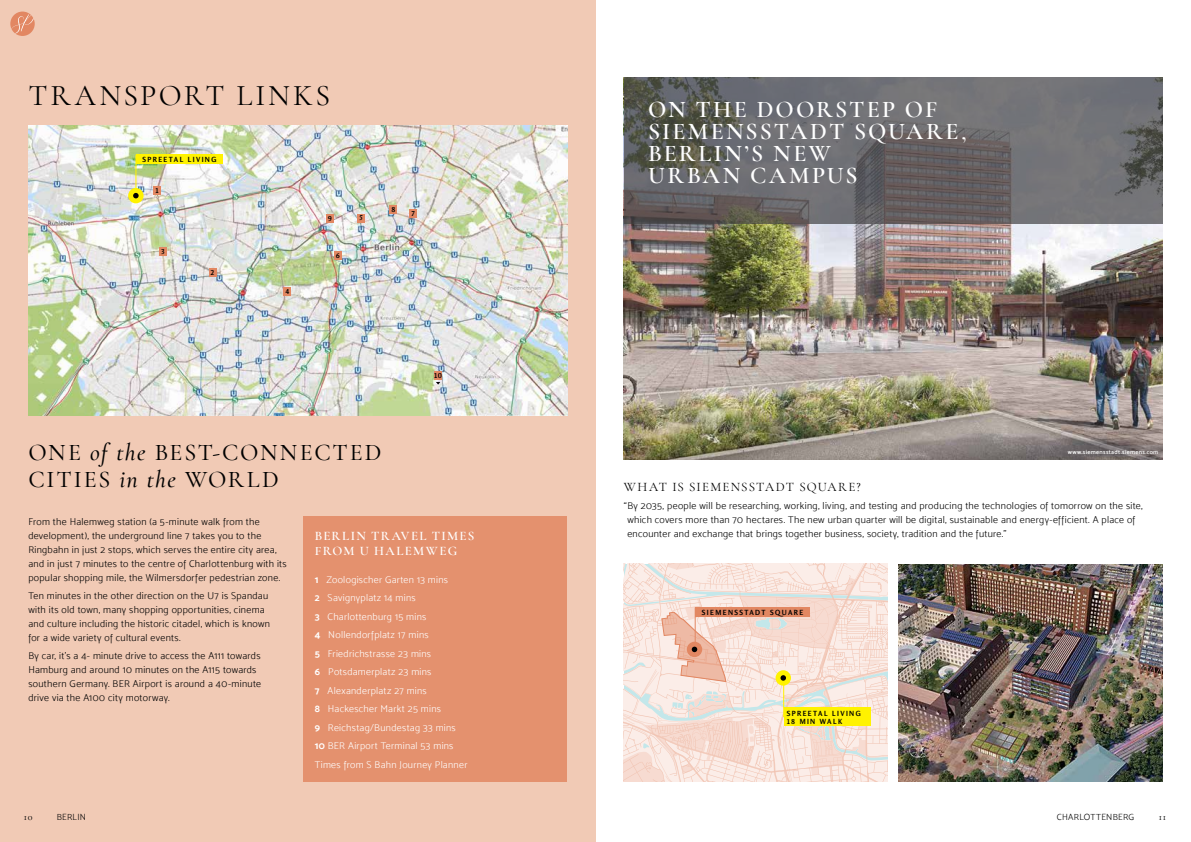
<style>
.page{position:relative;width:1191px;height:842px;background:#fff}
.page>*{position:absolute;margin:0;border:0;box-sizing:border-box;transform-origin:0 0}
.t1{font:30px "Cormorant Garamond";letter-spacing:.09em;color:#000}
.t2{font:600 24px/22px "Cormorant Garamond";letter-spacing:.09em;color:#fff}
.t3{font:500 24px/27px "Cormorant Garamond";letter-spacing:.075em;color:#000}
.t4{font:600 13px/15px "Cormorant Garamond";letter-spacing:.1em;color:#fff}
.t5{font:13px "Cormorant Garamond";letter-spacing:.085em;color:#000}
.t6{font:10px/14px "Mosk Light 300";letter-spacing:.03em;color:#000}
.t7{font:10px/18.5px "Mosk Light 300";letter-spacing:.03em;color:#fff}
.t8{font:10px "Cormorant Garamond";color:#000}
.t9{font:9px "Mosk Light 300";letter-spacing:.035em;color:#000}
.t10{font:700 7px/8px "Rosario";letter-spacing:.2em;color:#000}
.t11{font:6px "Mosk Semi Bold 600";letter-spacing:.05em;color:#fff}
.s1{font-style:italic}
.s2{font-family:"Mosk Bold 700"}
.s3{font-family:"Mosk Medium 500"}
</style>
<div class="page">
<div style="left:0;top:0;width:595px;height:842px;background:#f1cab5"></div>
<img style="left:28px;top:125px;width:539px;height:290px">
<img style="left:624px;top:224px;width:538px;height:235px">
<img style="left:899px;top:564px;width:263px;height:217px">
<svg style="left:624px;top:564px;width:263px;height:217px;background:#f4dfcf"></svg>
<svg style="left:624px;top:77px;width:538px;height:147px;background:#69686a"></svg>
<div style="left:10px;top:12px;width:25px;height:24px;background:#e28762;border-radius:50%"></div>
<svg style="left:11px;top:14px;width:23px;height:20px"></svg>
<div style="left:128px;top:188px;width:16px;height:15px;background:#fff200;border-radius:50%"></div>
<div style="left:303px;top:516px;width:264px;height:265px;background:#e4916e"></div>
<div style="left:136px;top:155px;width:87px;height:9px;background:#fff200"></div>
<hr style="left:135px;top:155px;width:1px;height:39px;background:#fff200">
<svg style="left:133px;top:193px;width:6px;height:5px"></svg>
<div style="left:153px;top:186px;width:8px;height:9px;background:#e28762"></div>
<div style="left:209px;top:268px;width:7px;height:9px;background:#e28762"></div>
<div style="left:283px;top:287px;width:8px;height:9px;background:#e28762"></div>
<div style="left:334px;top:251px;width:8px;height:9px;background:#e28762"></div>
<div style="left:434px;top:371px;width:8px;height:9px;background:#e28762"></div>
<div style="left:357px;top:214px;width:8px;height:8px;background:#e28762"></div>
<div style="left:326px;top:214px;width:8px;height:9px;background:#e28762"></div>
<div style="left:389px;top:205px;width:8px;height:9px;background:#e28762"></div>
<div style="left:409px;top:209px;width:8px;height:9px;background:#e28762"></div>
<div style="left:159px;top:247px;width:8px;height:9px;background:#e28762"></div>
<svg style="left:436px;top:382px;width:4px;height:3px"></svg>
<h1 class="t1" style="left:28px;top:77px;width:303px">TRANSPORT LINKS</h1>
<p class="t10" style="left:142px;top:155px;width:75px">SPREETAL LIVING</p>
<p class="t10" style="left:155px;top:186px;width:5px">1</p>
<p class="t10" style="left:161px;top:247px;width:5px">3</p>
<p class="t10" style="left:211px;top:268px;width:5px">2</p>
<p class="t10" style="left:285px;top:287px;width:5px">4</p>
<p class="t10" style="left:328px;top:214px;width:6px">9</p>
<p class="t10" style="left:359px;top:213px;width:5px">5</p>
<p class="t10" style="left:336px;top:251px;width:6px">6</p>
<p class="t10" style="left:391px;top:205px;width:5px">8</p>
<p class="t10" style="left:411px;top:209px;width:5px">7</p>
<h2 class="t3" style="left:28px;top:439px;width:354px">ONE <span class="s1">of the</span> BEST-CONNECTED<br>CITIES <span class="s1">in the</span> WORLD</h2>
<p class="t10" style="left:434px;top:371px;width:9px">10</p>
<p class="t6" style="left:28px;top:514px;width:260px">From the Halemweg station (a 5-minute walk from the development), the underground line 7 takes you to the Ringbahn in just 2 stops, which serves the entire city area, and in just 7 minutes to the centre of Charlottenburg with its popular shopping mile, the Wilmersdorfer pedestrian zone.</p>
<p class="t6" style="left:28px;top:589px;width:243px">Ten minutes in the other direction on the U7 is Spandau with its old town, many shopping opportunities, cinema and culture including the historic citadel, which is known for a wide variety of cultural events.</p>
<p class="t6" style="left:28px;top:649px;width:234px">By car, it’s a 4- minute drive to access the A111 towards Hamburg and around 10 minutes on the A115 towards southern Germany. BER Airport is around a 40-minute drive via the A100 city motorway.</p>
<p class="t8" style="left:24px;top:811px;width:10px">10</p>
<p class="t9" style="left:57px;top:812px;width:31px">BERLIN</p>
<h3 class="t4" style="left:315px;top:528px;width:161px">BERLIN TRAVEL TIMES<br>FROM U HALEMWEG</h3>
<p class="t7" style="left:315px;top:570px;width:154px"><span class="s2">1</span> Zoologischer Garten 13 mins<br><span class="s2">2</span> Savignyplatz 14 mins<br><span class="s2">3</span> Charlottenburg 15 mins<br><span class="s2">4</span> Nollendorfplatz 17 mins<br><span class="s2">5</span> Friedrichstrasse 23 mins<br><span class="s2">6</span> Potsdamerplatz 23 mins<br><span class="s2">7</span> Alexanderplatz 27 mins<br><span class="s2">8</span> Hackescher Markt 25 mins<br><span class="s2">9</span> Reichstag/Bundestag 33 mins<br><span class="s2">10</span> BER Airport Terminal 53 mins<br>Times from S Bahn Journey Planner</p>
<h2 class="t2" style="left:648px;top:98px;width:320px">ON THE DOORSTEP OF<br>SIEMENSSTADT SQUARE,<br>BERLIN’S NEW<br>URBAN CAMPUS</h2>
<p class="t11" style="left:1067px;top:448px;width:92px">www.siemensstadt.siemens.<span class="s3">com</span></p>
<h3 class="t5" style="left:624px;top:479px;width:238px">WHAT IS SIEMENSSTADT SQUARE?</h3>
<p class="t6" style="left:627px;top:499px;width:517px;text-indent:-4px">“By 2035, people will be researching, working, living, and testing and producing the technologies of tomorrow on the site, which covers more than 70 hectares. The new urban quarter will be digital, sustainable and energy-efficient. A place of encounter and exchange that brings together business, society, tradition and the future.”</p>
<p class="t10" style="left:702px;top:608px;width:103px">SIEMENSSTADT SQUARE</p>
<p class="t10" style="left:786px;top:709px;width:75px">SPREETAL LIVING<br>18 MIN WALK</p>
<p class="t9" style="left:1056px;top:812px;width:79px">CHARLOTTENBERG</p>
<p class="t8" style="left:1159px;top:811px;width:9px">11</p>
</div>
